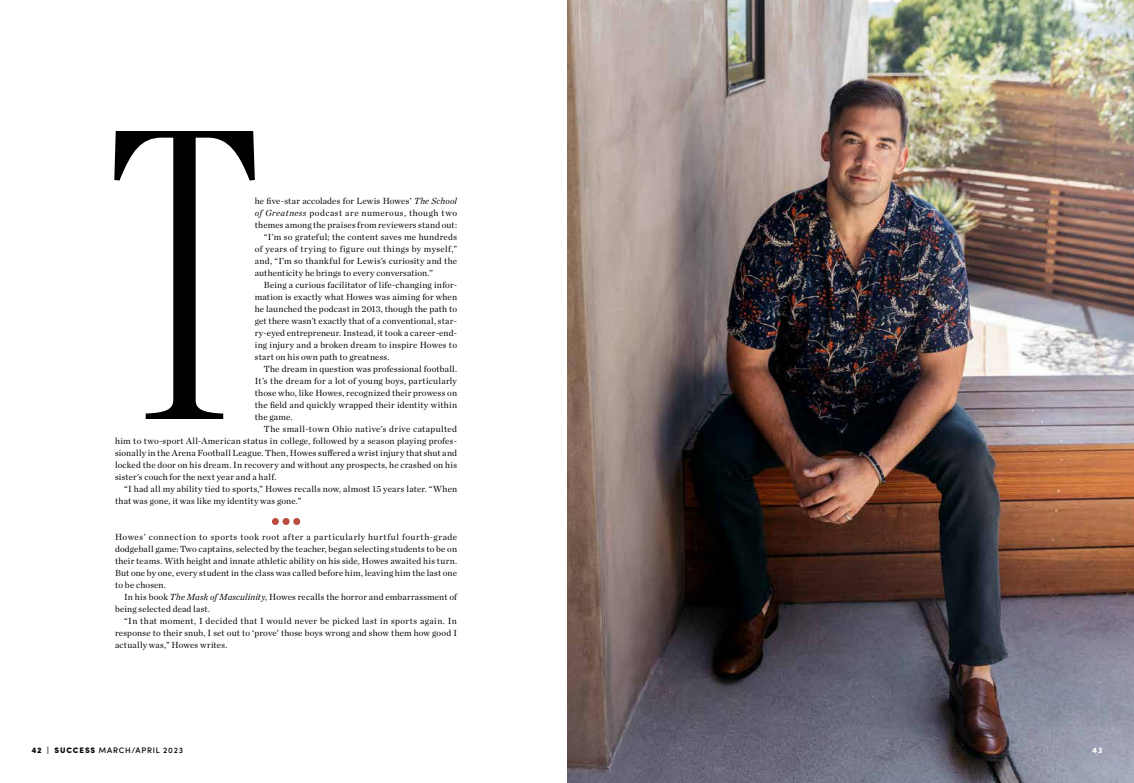
<style>
.page{position:relative;width:1134px;height:783px;background:#fff}
.page>*{position:absolute;margin:0;border:0;box-sizing:border-box;transform-origin:0 0}
.t1{font:9px/12px "Chronicle Deck";letter-spacing:.02em;color:#000;text-align:justify}
.t2{font:9px "Chronicle Deck";letter-spacing:.04em;color:#000}
.t3{font:9px "Chronicle Deck";letter-spacing:.045em;color:#000}
.t4{font:9px "Chronicle Deck";letter-spacing:.055em;color:#000}
.t5{font:500 8px "Sofia Pro";letter-spacing:.095em;color:#000}
.t6{font:900 8px "Sofia Pro";color:#fff}
.s1{font-style:italic}
.s2{font-weight:900}
</style>
<div class="page">
<div style="left:272px;top:518px;width:7px;height:7px;background:#ba4c3f;border-radius:50%"></div>
<div style="left:283px;top:518px;width:7px;height:7px;background:#ba4c3f;border-radius:50%"></div>
<div style="left:293px;top:518px;width:7px;height:7px;background:#ba4c3f;border-radius:50%"></div>
<svg style="left:114px;top:131px;width:141px;height:288px"></svg>
<img style="left:567px;top:0;width:567px;height:783px">
<p class="t1" style="left:255px;top:194px;width:204px">he five-star accolades for Lewis Howes’ <span class="s1">The School</span></p>
<p class="t4" style="left:255px;top:206px;width:204px"><span class="s1">of Greatness</span> podcast are numerous, though two</p>
<p class="t1" style="left:255px;top:218px;width:204px">themes among the praises from reviewers stand out:</p>
<p class="t1" style="left:264px;top:230px;width:195px">“I’m so grateful; the content saves me hundreds</p>
<p class="t2" style="left:255px;top:242px;width:204px">of years of trying to figure out things by myself,”</p>
<p class="t1" style="left:255px;top:254px;width:204px">and, “I’m so thankful for Lewis’s curiosity and the</p>
<p class="t1" style="left:255px;top:266px;width:180px">authenticity he brings to every conversation.”</p>
<p class="t1" style="left:264px;top:278px;width:195px">Being a curious facilitator of life-changing infor-</p>
<p class="t1" style="left:255px;top:290px;width:204px">mation is exactly what Howes was aiming for when</p>
<p class="t1" style="left:255px;top:302px;width:204px">he launched the podcast in 2013, though the path to</p>
<p class="t1" style="left:255px;top:314px;width:204px">get there wasn’t exactly that of a conventional, star-</p>
<p class="t1" style="left:255px;top:326px;width:204px">ry-eyed entrepreneur. Instead, it took a career-end-</p>
<p class="t1" style="left:255px;top:338px;width:204px">ing injury and a broken dream to inspire Howes to</p>
<p class="t1" style="left:255px;top:350px;width:136px">start on his own path to greatness.</p>
<p class="t1" style="left:264px;top:362px;width:195px">The dream in question was professional football.</p>
<p class="t1" style="left:255px;top:374px;width:204px">It’s the dream for a lot of young boys, particularly</p>
<p class="t1" style="left:255px;top:386px;width:204px">those who, like Howes, recognized their prowess on</p>
<p class="t1" style="left:255px;top:398px;width:204px">the field and quickly wrapped their identity within</p>
<p class="t1" style="left:255px;top:410px;width:39px">the game.</p>
<p class="t3" style="left:264px;top:422px;width:195px">The small-town Ohio native’s drive catapulted</p>
<p class="t1" style="left:115px;top:434px;width:344px">him to two-sport All-American status in college, followed by a season playing profes-</p>
<p class="t1" style="left:115px;top:446px;width:343px">sionally in the Arena Football League. Then, Howes suffered a wrist injury that shut and</p>
<p class="t1" style="left:115px;top:458px;width:343px">locked the door on his dream. In recovery and without any prospects, he crashed on his</p>
<p class="t1" style="left:115px;top:470px;width:163px">sister’s couch for the next year and a half.</p>
<p class="t1" style="left:124px;top:482px;width:335px">“I had all my ability tied to sports,” Howes recalls now, almost 15 years later. “When</p>
<p class="t1" style="left:115px;top:494px;width:188px">that was gone, it was like my identity was gone.”</p>
<p class="t1" style="left:115px;top:530px;width:344px">Howes’ connection to sports took root after a particularly hurtful fourth-grade dodgeball game: Two captains, selected by the teacher, began selecting students to be on their teams. With height and innate athletic ability on his side, Howes awaited his turn.<br>But one by one, every student in the class was called before him, leaving him the last one to be chosen.</p>
<p class="t1" style="left:115px;top:590px;width:344px;text-indent:9px">In his book <span class="s1">The Mask of Masculinity</span>, Howes recalls the horror and embarrassment of being selected dead last.</p>
<p class="t1" style="left:115px;top:614px;width:344px;text-indent:9px">“In that moment, I decided that I would never be picked last in sports again. In response to their snub, I set out to ‘prove’ those boys wrong and show them how good I actually was,” Howes writes.</p>
<p class="t5" style="left:32px;top:744px;width:153px"><span class="s2">42 | SUCCESS</span> MARCH/APRIL 2023</p>
<p class="t6" style="left:1092px;top:744px;width:12px">43</p>
</div>
